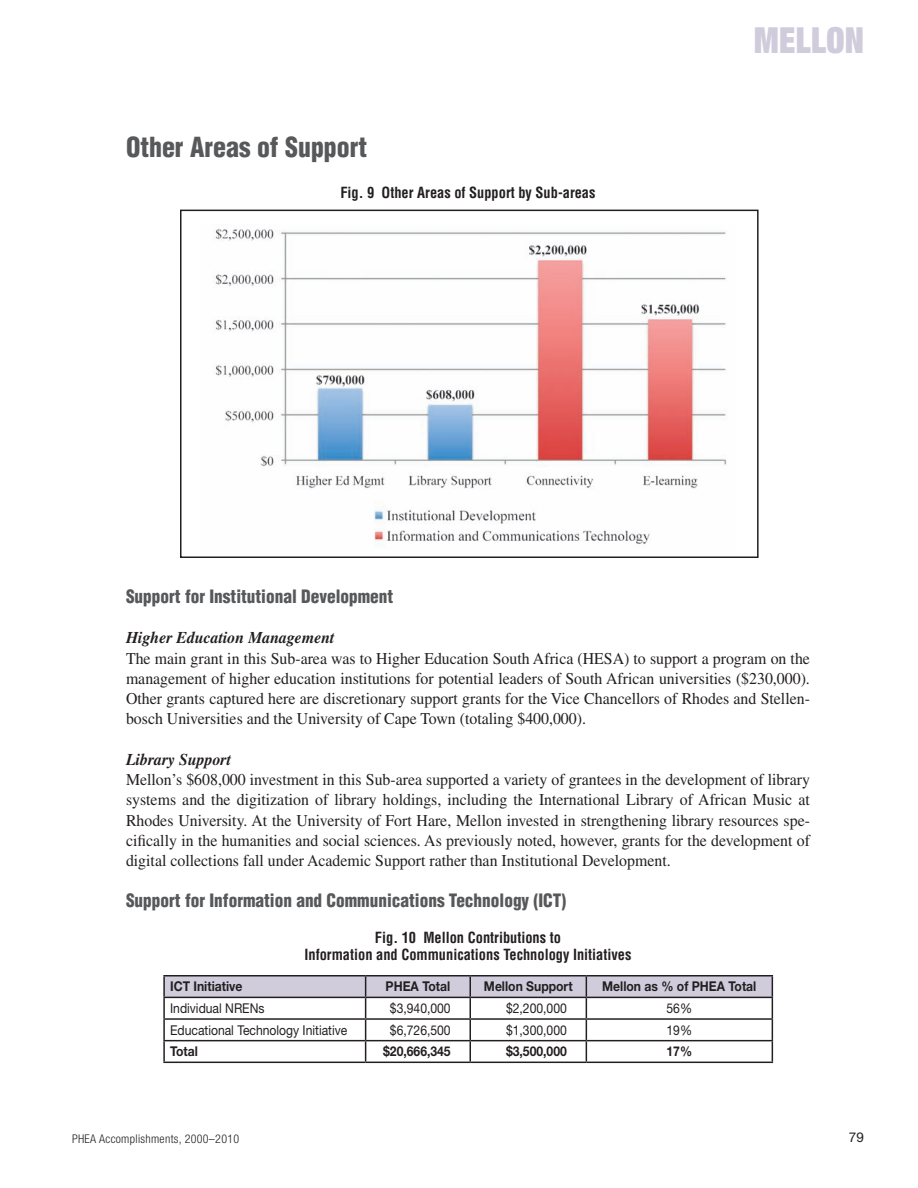
<style>
.page{position:relative;width:918px;height:1188px;background:#fff}
.page>*{position:absolute;margin:0;border:0;box-sizing:border-box;transform-origin:0 0}
.t1{font:900 condensed 36px "Helvetica Neue LT Std";letter-spacing:.01em;color:#d0ccdc;scale:.9 1}
.t2{font:900 condensed 27px "Helvetica LT Std";color:#57585a;scale:.96 1}
.t3{font:900 condensed 18px "Helvetica LT Std";color:#57585a;scale:.96 1}
.t4{font:16.5px/20.2px "Times LT Std";color:#231f20;scale:.96 1}
.t5{font:700 condensed 15px/16.5px "Helvetica LT Std";color:#231f20;text-align:center;scale:.96 1}
.t6{font:13.5px "Helvetica Neue LT Std";color:#231f20;scale:.9 1}
.t7{font:700 13.5px "Helvetica Neue LT Std";color:#231f20;scale:.9 1}
.t8{font:13.5px "Helvetica Neue LT Std";color:#231f20}
.t9{font:300 condensed 12px "Helvetica Neue LT Std";letter-spacing:.025em;color:#231f20}
.s1{font-weight:700;font-style:italic}
</style>
<div class="page">
<img style="left:214px;top:228px;width:513px;height:317px">
<div style="left:180px;top:210px;width:579px;height:348px;border:2px solid #231f20"></div>
<hr style="left:163px;top:975px;width:203px;height:1px;background:#231f20">
<hr style="left:163px;top:976px;width:2px;height:21px;background:#231f20">
<hr style="left:366px;top:975px;width:104px;height:1px;background:#231f20">
<hr style="left:470px;top:975px;width:116px;height:1px;background:#231f20">
<hr style="left:586px;top:975px;width:187px;height:1px;background:#231f20">
<hr style="left:163px;top:997px;width:203px;height:1px;background:#231f20">
<hr style="left:163px;top:998px;width:2px;height:20px;background:#231f20">
<hr style="left:163px;top:1018px;width:203px;height:2px;background:#231f20">
<hr style="left:163px;top:1020px;width:2px;height:20px;background:#231f20">
<hr style="left:163px;top:1040px;width:203px;height:1px;background:#231f20">
<hr style="left:163px;top:1041px;width:2px;height:21px;background:#231f20">
<svg style="left:164px;top:976px;width:609px;height:86px"></svg>
<hr style="left:163px;top:1062px;width:203px;height:1px;background:#231f20">
<hr style="left:366px;top:1062px;width:104px;height:1px;background:#231f20">
<hr style="left:470px;top:1062px;width:116px;height:1px;background:#231f20">
<hr style="left:586px;top:1062px;width:187px;height:1px;background:#231f20">
<p class="t2" style="left:126px;top:130px;width:253px">Other Areas of Support</p>
<p class="t5" style="left:340px;top:184px;width:267px">Fig. 9 Other Areas of Support by Sub-areas</p>
<p class="t1" style="left:754px;top:17px;width:124px">MELLON</p>
<p class="t3" style="left:126px;top:585px;width:280px">Support for Institutional Development</p>
<p class="t4" style="left:126px;top:628px;width:714px"><span class="s1">Higher Education Management<br></span>The main grant in this Sub-area was to Higher Education South Africa (HESA) to support a program on the management of higher education institutions for potential leaders of South African universities ($230,000).<br>Other grants captured here are discretionary support grants for the Vice Chancellors of Rhodes and Stellen&shy;bosch Universities and the University of Cape Town (totaling $400,000).</p>
<p class="t4" style="left:126px;top:749px;width:714px"><span class="s1">Library Support<br></span>Mellon’s $608,000 investment in this Sub-area supported a variety of grantees in the development of library systems and the digitization of library holdings, including the International Library of African Music at Rhodes University. At the University of Fort Hare, Mellon invested in strengthening library resources spe&shy;cifically in the humanities and social sciences. As previously noted, however, grants for the development of digital collections fall under Academic Support rather than Institutional Development.</p>
<p class="t3" style="left:126px;top:889px;width:460px">Support for Information and Communications Technology (ICT)</p>
<p class="t5" style="left:305px;top:930px;width:342px">Fig. 10 Mellon Contributions to<br>Information and Communications Technology Initiatives</p>
<p class="t7" style="left:170px;top:978px;width:82px">ICT Initiative</p>
<p class="t7" style="left:386px;top:978px;width:73px">PHEA Total</p>
<p class="t7" style="left:484px;top:978px;width:100px">Mellon Support</p>
<p class="t7" style="left:602px;top:978px;width:173px">Mellon as % of PHEA Total</p>
<p class="t6" style="left:170px;top:1000px;width:107px">Individual NRENs</p>
<p class="t6" style="left:390px;top:1000px;width:69px">$3,940,000</p>
<p class="t6" style="left:506px;top:1000px;width:69px">$2,200,000</p>
<p class="t6" style="left:667px;top:1000px;width:30px">56%</p>
<p class="t6" style="left:170px;top:1022px;width:199px">Educational Technology Initiative</p>
<p class="t6" style="left:390px;top:1022px;width:69px">$6,726,500</p>
<p class="t6" style="left:506px;top:1022px;width:69px">$1,300,000</p>
<p class="t6" style="left:667px;top:1022px;width:30px">19%</p>
<p class="t7" style="left:170px;top:1043px;width:32px">Total</p>
<p class="t7" style="left:383px;top:1043px;width:77px">$20,666,345</p>
<p class="t7" style="left:506px;top:1043px;width:69px">$3,500,000</p>
<p class="t7" style="left:667px;top:1043px;width:30px">17%</p>
<p class="t9" style="left:72px;top:1131px;width:169px">PHEA Accomplishments, 2000–2010</p>
<p class="t8" style="left:849px;top:1129px;width:17px">79</p>
</div>
